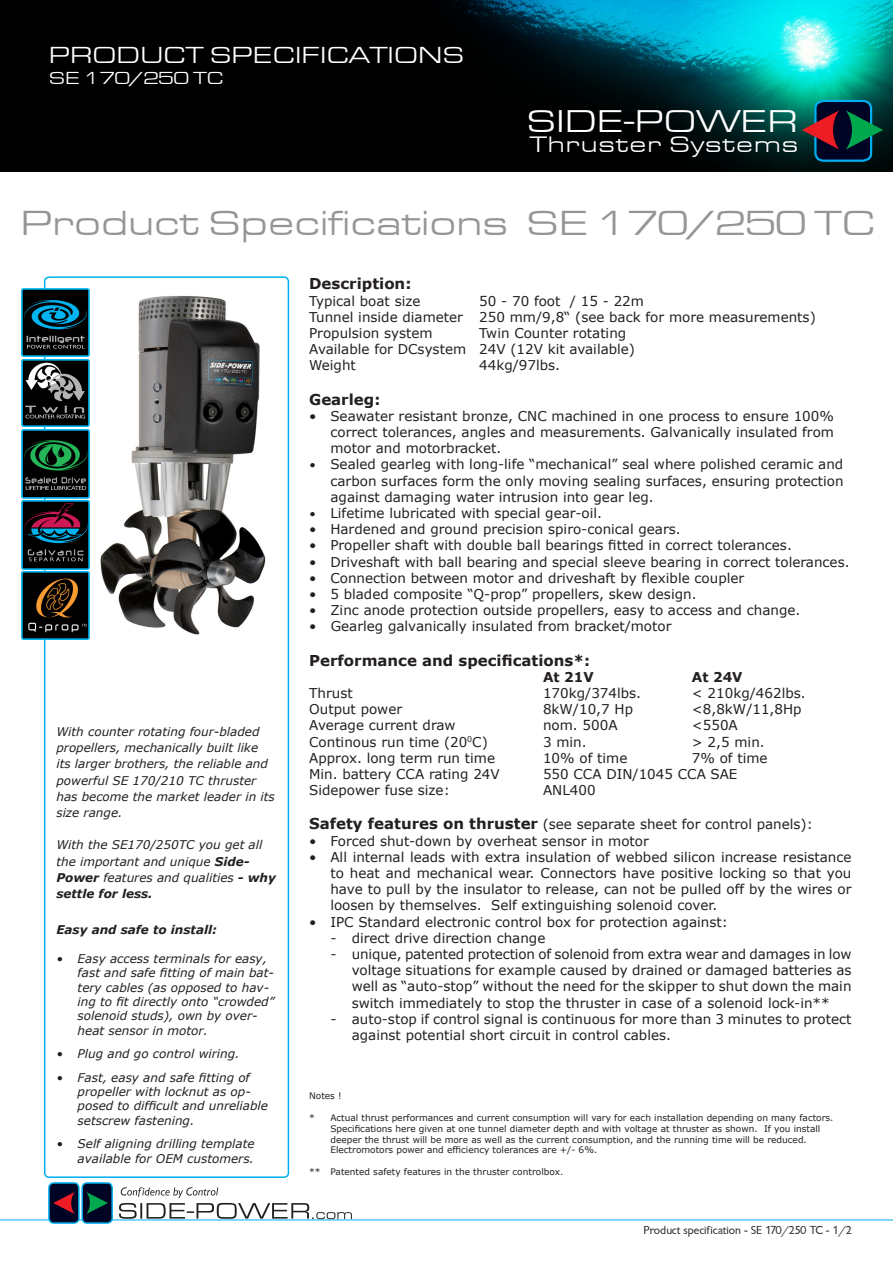
<style>
.page{position:relative;width:893px;height:1263px;background:#fff}
.page>*{position:absolute;margin:0;border:0;box-sizing:border-box;transform-origin:0 0}
.t1{font:36px "Eurostile Extended";color:#939598}
.t2{font:32.55px "Eurostile Extended";color:#fff}
.t3{font:24px "Eurostile Extended";color:#fff}
.t4{font:23.1px "Eurostile Extended";letter-spacing:.045em;color:#fff}
.t5{font:18px "Eurostile Extended";color:#fff}
.t6{font:700 15px "Verdana";color:#231f20}
.t7{font:13.5px/16.2px "Verdana";color:#231f20;text-align:justify}
.t8{font:700 13.5px "Verdana";color:#231f20}
.t9{font:italic 12px/14.4px "Verdana";color:#231f20}
.t10{font:12px "Garrison Sans";color:#231f20}
.t11{font:italic 700 12px "Verdana";color:#231f20}
.t12{font:9px "Verdana";color:#231f20}
.s1{font-weight:700}
.s2{font-style:italic;font-size:12px}
.s3{font-weight:700;font-size:15px}
</style>
<div class="page">
<img style="left:0;top:0;width:893px;height:171px">
<svg style="left:802px;top:99px;width:81px;height:64px;background:#19363d"></svg>
<div style="left:44px;top:276px;width:245px;height:902px;border:2px solid #00aeef;border-radius:4px"></div>
<img style="left:21px;top:572px;width:69px;height:68px">
<img style="left:21px;top:501px;width:69px;height:68px">
<img style="left:21px;top:430px;width:68px;height:68px">
<img style="left:21px;top:359px;width:69px;height:68px">
<img style="left:21px;top:288px;width:68px;height:68px">
<img style="left:100px;top:295px;width:166px;height:340px">
<hr style="left:0;top:1219px;width:893px;height:1px;background:#00aeef">
<div style="left:49px;top:1183px;width:30px;height:40px;background:#000424;border-radius:5px"></div>
<div style="left:48px;top:1182px;width:32px;height:42px;border:2px solid #00aeef;border-radius:5px"></div>
<div style="left:82px;top:1183px;width:30px;height:40px;background:#000424;border-radius:5px"></div>
<div style="left:81px;top:1182px;width:32px;height:42px;border:2px solid #00aeef;border-radius:5px"></div>
<svg style="left:86px;top:1192px;width:22px;height:22px"></svg>
<svg style="left:53px;top:1192px;width:22px;height:22px"></svg>
<svg style="left:119px;top:1187px;width:233px;height:32px"></svg>
<p class="t3" style="left:49px;top:42px;width:417px">PRODUCT SPECIFICATIONS</p>
<p class="t5" style="left:49px;top:69px;width:176px">SE 170/250 TC</p>
<p class="t2" style="left:527px;top:104px;width:273px">SIDE-POWER</p>
<p class="t4" style="left:530px;top:132px;width:270px">Thruster Systems</p>
<p class="t1" style="left:20px;top:204px;width:856px">Product Specifications SE 170/250 TC</p>
<p class="t9" style="left:56px;top:723px;width:220px;line-height:16.2px">With counter rotating four-bladed propellers, mechanically built like its larger brothers, the reliable and powerful SE 170/210 TC thruster has become the market leader in its size range.</p>
<p class="t9" style="left:56px;top:836px;width:221px;line-height:16.2px">With the SE170/250TC you get all the important and unique <span class="s1">Side-<br>Power</span> features and qualities <span class="s1">- why settle for less.</span></p>
<p class="t11" style="left:56px;top:922px;width:162px">Easy and safe to install:</p>
<p class="t9" style="left:78px;top:951px;width:198px;text-indent:-21px">• Easy access terminals for easy, fast and safe fitting of main bat&shy;tery cables (as opposed to hav&shy;ing to fit directly onto “crowded” solenoid studs), own by over&shy;heat sensor in motor.</p>
<p class="t9" style="left:56px;top:1046px;width:185px">• Plug and go control wiring.</p>
<p class="t9" style="left:78px;top:1070px;width:192px;text-indent:-21px">• Fast, easy and safe fitting of propeller with locknut as op&shy;posed to difficult and unreliable setscrew fastening.</p>
<p class="t9" style="left:56px;top:1136px;width:200px;text-align:right">• Self aligning drilling template available for OEM customers.</p>
<p class="t6" style="left:309px;top:274px;width:104px">Description:</p>
<p class="t7" style="left:309px;top:292px;width:113px">Typical boat size</p>
<p class="t7" style="left:479px;top:292px;width:166px">50 - 70 foot / 15 - 22m</p>
<p class="t7" style="left:309px;top:308px;width:508px">Tunnel inside diameter 250 mm/9,8“ (see back for more measurements)</p>
<p class="t7" style="left:309px;top:324px;width:125px">Propulsion system</p>
<p class="t7" style="left:479px;top:324px;width:149px">Twin Counter rotating</p>
<p class="t7" style="left:309px;top:341px;width:327px">Available for DCsystem 24V (12V kit available)</p>
<p class="t7" style="left:309px;top:357px;width:48px">Weight</p>
<p class="t7" style="left:479px;top:357px;width:82px">44kg/97lbs.</p>
<p class="t6" style="left:309px;top:389px;width:73px">Gearleg:</p>
<p class="t7" style="left:330px;top:407px;width:505px;text-indent:-21px">• Seawater resistant bronze, CNC machined in one process to ensure 100% correct tolerances, angles and measurements. Galvanically insulated from motor and motorbracket.</p>
<p class="t7" style="left:330px;top:456px;width:515px;text-indent:-21px"><span class="s2">•</span> Sealed gearleg with long-life “mechanical” seal where polished ceramic and carbon surfaces form the only moving sealing surfaces, ensuring protection against damaging water intrusion into gear leg.</p>
<p class="t7" style="left:309px;top:504px;width:294px"><span class="s2">•</span> Lifetime lubricated with special gear-oil.</p>
<p class="t7" style="left:309px;top:521px;width:373px">• Hardened and ground precision spiro-conical gears.</p>
<p class="t7" style="left:309px;top:537px;width:484px">• Propeller shaft with double ball bearings fitted in correct tolerances.</p>
<p class="t7" style="left:309px;top:553px;width:542px">• Driveshaft with ball bearing and special sleeve bearing in correct tolerances.</p>
<p class="t7" style="left:309px;top:569px;width:437px">• Connection between motor and driveshaft by flexible coupler</p>
<p class="t7" style="left:309px;top:585px;width:389px">• 5 bladed composite “Q-prop” propellers, skew design.</p>
<p class="t7" style="left:309px;top:602px;width:493px">• Zinc anode protection outside propellers, easy to access and change.</p>
<p class="t7" style="left:309px;top:618px;width:364px">• Gearleg galvanically insulated from bracket/motor</p>
<p class="t6" style="left:309px;top:650px;width:282px">Performance and specifications*:</p>
<p class="t8" style="left:543px;top:668px;width:52px">At 21V</p>
<p class="t8" style="left:692px;top:668px;width:52px">At 24V</p>
<p class="t7" style="left:309px;top:684px;width:45px">Thrust</p>
<p class="t7" style="left:543px;top:684px;width:100px">170kg/374lbs.</p>
<p class="t7" style="left:692px;top:684px;width:115px">&lt; 210kg/462lbs.</p>
<p class="t7" style="left:309px;top:701px;width:94px">Output power</p>
<p class="t7" style="left:543px;top:701px;width:92px">8kW/10,7 Hp</p>
<p class="t7" style="left:692px;top:701px;width:111px">&lt;8,8kW/11,8Hp</p>
<p class="t7" style="left:309px;top:717px;width:148px">Average current draw</p>
<p class="t7" style="left:543px;top:717px;width:76px">nom. 500A</p>
<p class="t7" style="left:692px;top:717px;width:48px">&lt;550A</p>
<p class="t7" style="left:309px;top:733px;width:180px">Continous run time (20<sup>0</sup>C)</p>
<p class="t7" style="left:543px;top:733px;width:45px">3 min.</p>
<p class="t7" style="left:692px;top:733px;width:74px">&gt; 2,5 min.</p>
<p class="t7" style="left:309px;top:749px;width:187px">Approx. long term run time</p>
<p class="t7" style="left:543px;top:749px;width:86px">10% of time</p>
<p class="t7" style="left:692px;top:749px;width:77px">7% of time</p>
<p class="t7" style="left:309px;top:765px;width:192px">Min. battery CCA rating 24V</p>
<p class="t7" style="left:543px;top:765px;width:196px">550 CCA DIN/1045 CCA SAE</p>
<p class="t7" style="left:309px;top:782px;width:142px">Sidepower fuse size:</p>
<p class="t7" style="left:543px;top:782px;width:54px">ANL400</p>
<p class="t7" style="left:309px;top:816px;width:505px"><span class="s3">Safety features on thruster</span> (see separate sheet for control panels):</p>
<p class="t7" style="left:309px;top:832px;width:341px">• Forced shut-down by overheat sensor in motor</p>
<p class="t7" style="left:330px;top:848px;width:523px;text-indent:-21px">• All internal leads with extra insulation of webbed silicon increase resistance to heat and mechanical wear. Connectors have positive locking so that you have to pull by the insulator to release, can not be pulled off by the wires or loosen by themselves. Self extinguishing solenoid cover.</p>
<p class="t7" style="left:309px;top:913px;width:420px">• IPC Standard electronic control box for protection against:</p>
<p class="t7" style="left:330px;top:929px;width:216px">- direct drive direction change</p>
<p class="t7" style="left:352px;top:945px;width:501px;text-indent:-21px">- unique, patented protection of solenoid from extra wear and damages in low voltage situations for example caused by drained or damaged batteries as well as “auto-stop” without the need for the skipper to shut down the main switch immediately to stop the thruster in case of a solenoid lock-in**</p>
<p class="t7" style="left:352px;top:1010px;width:501px;text-indent:-21px">- auto-stop if control signal is continuous for more than 3 minutes to protect against potential short circuit in control cables.</p>
<p class="t12" style="left:309px;top:1090px;width:34px">Notes !</p>
<p class="t12" style="left:309px;top:1112px;width:526px">* Actual thrust performances and current consumption will vary for each installation depending on many factors.</p>
<p class="t12" style="left:330px;top:1123px;width:491px">Specifications here given at one tunnel diameter depth and with voltage at thruster as shown. If you install</p>
<p class="t12" style="left:330px;top:1133px;width:478px">deeper the thrust will be more as well as the current consumption, and the running time will be reduced.</p>
<p class="t12" style="left:330px;top:1144px;width:268px">Electromotors power and efficiency tolerances are +/- 6%.</p>
<p class="t12" style="left:309px;top:1166px;width:256px">** Patented safety features in the thruster controlbox.</p>
<p class="t10" style="left:644px;top:1223px;width:210px">Product specification - SE 170/250 TC - 1/2</p>
</div>
